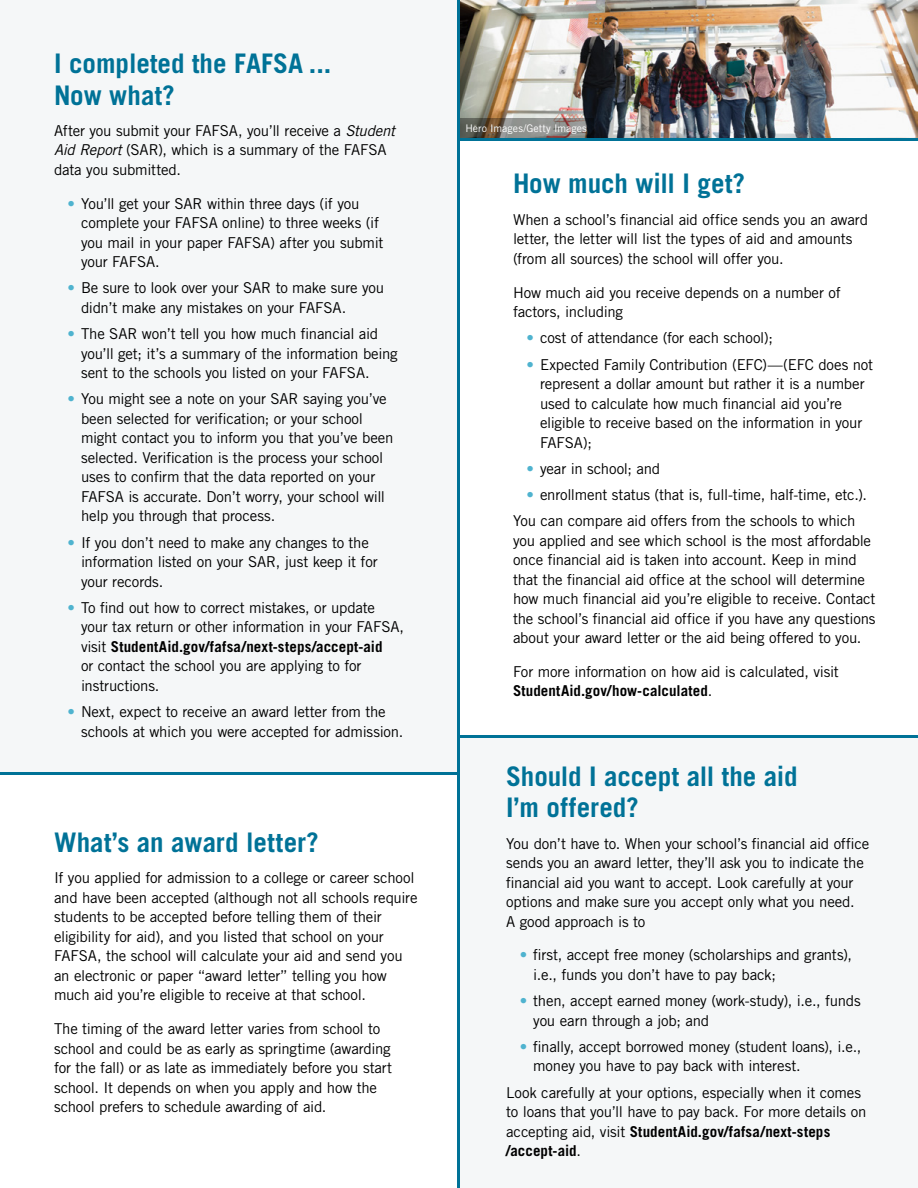
<style>
.page{position:relative;width:918px;height:1188px;background:#fff}
.page>*{position:absolute;margin:0;border:0;box-sizing:border-box;transform-origin:0 0}
.GREEN_HEADERS{font:700 27px/31.5px "Trade Gothic LT Std";color:#007297}
.Bulleted_List{font:15px/19.5px "Trade Gothic LT Std";letter-spacing:-.015em;color:#000}
.t1{font:10.5px "Trade Gothic LT Std";letter-spacing:.005em;color:#fff}
.s1{font-style:italic}
.s2{color:#4fb3cf}
.s3{font-weight:700}
</style>
<div class="page">
<div style="left:0;top:0;width:459px;height:774px;background:#f5f7f8"></div>
<img style="left:460px;top:0;width:458px;height:138px">
<svg style="left:460px;top:118px;width:134px;height:20px;background:#78736c"></svg>
<div style="left:459px;top:735px;width:459px;height:453px;background:#f5f7f8"></div>
<hr style="left:459px;top:735px;width:459px;height:2px;background:#007297">
<hr style="left:0;top:773px;width:458px;height:2px;background:#007297">
<hr style="left:458px;top:0;width:2px;height:1188px;background:#007297">
<hr style="left:459px;top:138px;width:459px;height:2px;background:#007297">
<h2 class="GREEN_HEADERS" style="left:54px;top:47px;width:279px">I completed the FAFSA ...<br>Now what?</h2>
<h2 class="Bulleted_List" style="left:54px;top:121px;width:343px">After you submit your FAFSA, you’ll receive a <span class="s1">Student<br>Aid Report</span> (SAR), which is a summary of the FAFSA data you submitted.</h2>
<p class="Bulleted_List" style="left:81px;top:193px;width:304px;text-indent:-14px"><span class="s2">•</span> You’ll get your SAR within three days (if you complete your FAFSA online) to three weeks (if you mail in your paper FAFSA) after you submit your FAFSA.</p>
<p class="Bulleted_List" style="left:81px;top:278px;width:305px;text-indent:-14px"><span class="s2">•</span> Be sure to look over your SAR to make sure you didn’t make any mistakes on your FAFSA.</p>
<p class="Bulleted_List" style="left:81px;top:324px;width:318px;text-indent:-14px"><span class="s2">•</span> The SAR won’t tell you how much financial aid you’ll get; it’s a summary of the information being sent to the schools you listed on your FAFSA.</p>
<p class="Bulleted_List" style="left:81px;top:389px;width:314px;text-indent:-14px"><span class="s2">•</span> You might see a note on your SAR saying you’ve been selected for verification; or your school might contact you to inform you that you’ve been selected. Verification is the process your school uses to confirm that the data reported on your FAFSA is accurate. Don’t worry, your school will help you through that process.</p>
<p class="Bulleted_List" style="left:81px;top:532px;width:298px;text-indent:-14px"><span class="s2">•</span> If you don’t need to make any changes to the information listed on your SAR, just keep it for your records.</p>
<p class="Bulleted_List" style="left:81px;top:598px;width:325px;text-indent:-14px"><span class="s2">•</span> To find out how to correct mistakes, or update your tax return or other information in your FAFSA, visit <span class="s3">StudentAid.gov/fafsa/next-steps/accept-aid<br></span>or contact the school you are applying to for instructions.</p>
<p class="Bulleted_List" style="left:81px;top:702px;width:324px;text-indent:-14px"><span class="s2">•</span> Next, expect to receive an award letter from the schools at which you were accepted for admission.</p>
<h2 class="GREEN_HEADERS" style="left:54px;top:826px;width:266px">What’s an award letter?</h2>
<h2 class="Bulleted_List" style="left:54px;top:868px;width:365px">If you applied for admission to a college or career school and have been accepted (although not all schools require students to be accepted before telling them of their eligibility for aid), and you listed that school on your FAFSA, the school will calculate your aid and send you an electronic or paper “award letter” telling you how much aid you’re eligible to receive at that school.</h2>
<h2 class="Bulleted_List" style="left:54px;top:1019px;width:340px">The timing of the award letter varies from school to school and could be as early as springtime (awarding for the fall) or as late as immediately before you start school. It depends on when you apply and how the school prefers to schedule awarding of aid.</h2>
<p class="t1" style="left:465px;top:122px;width:123px">Hero Images/Getty Images</p>
<h2 class="GREEN_HEADERS" style="left:513px;top:168px;width:234px">How much will I get?</h2>
<h2 class="Bulleted_List" style="left:513px;top:210px;width:357px">When a school’s financial aid office sends you an award letter, the letter will list the types of aid and amounts (from all sources) the school will offer you.</h2>
<p class="Bulleted_List" style="left:513px;top:282px;width:329px">How much aid you receive depends on a number of factors, including</p>
<p class="Bulleted_List" style="left:527px;top:328px;width:248px"><span class="s2">•</span> cost of attendance (for each school);</p>
<p class="Bulleted_List" style="left:540px;top:354px;width:335px;text-indent:-14px"><span class="s2">•</span> Expected Family Contribution (EFC)—(EFC does not represent a dollar amount but rather it is a number used to calculate how much financial aid you’re eligible to receive based on the information in your FAFSA);</p>
<p class="Bulleted_List" style="left:527px;top:458px;width:135px"><span class="s2">•</span> year in school; and</p>
<p class="Bulleted_List" style="left:527px;top:485px;width:342px"><span class="s2">•</span> enrollment status (that is, full-time, half-time, etc.).</p>
<h2 class="Bulleted_List" style="left:513px;top:511px;width:364px">You can compare aid offers from the schools to which you applied and see which school is the most affordable once financial aid is taken into account. Keep in mind that the financial aid office at the school will determine how much financial aid you’re eligible to receive. Contact the school’s financial aid office if you have any questions about your award letter or the aid being offered to you.</h2>
<h2 class="Bulleted_List" style="left:513px;top:662px;width:327px">For more information on how aid is calculated, visit<br><span class="s3">StudentAid.gov/how-calculated</span>.</h2>
<h2 class="GREEN_HEADERS" style="left:506px;top:760px;width:293px">Should I accept all the aid<br>I’m offered?</h2>
<h2 class="Bulleted_List" style="left:506px;top:833px;width:365px">You don’t have to. When your school’s financial aid office sends you an award letter, they’ll ask you to indicate the financial aid you want to accept. Look carefully at your options and make sure you accept only what you need.<br>A good approach is to</h2>
<p class="Bulleted_List" style="left:533px;top:945px;width:320px;text-indent:-14px"><span class="s2">•</span> first, accept free money (scholarships and grants), i.e., funds you don’t have to pay back;</p>
<p class="Bulleted_List" style="left:533px;top:991px;width:329px;text-indent:-14px"><span class="s2">•</span> then, accept earned money (work-study), i.e., funds you earn through a job; and</p>
<p class="Bulleted_List" style="left:533px;top:1036px;width:330px;text-indent:-14px"><span class="s2">•</span> finally, accept borrowed money (student loans), i.e., money you have to pay back with interest.</p>
<h2 class="Bulleted_List" style="left:506px;top:1082px;width:362px">Look carefully at your options, especially when it comes to loans that you’ll have to pay back. For more details on accepting aid, visit <span class="s3">StudentAid.gov/fafsa/next-steps /accept-aid</span>.</h2>
</div>
